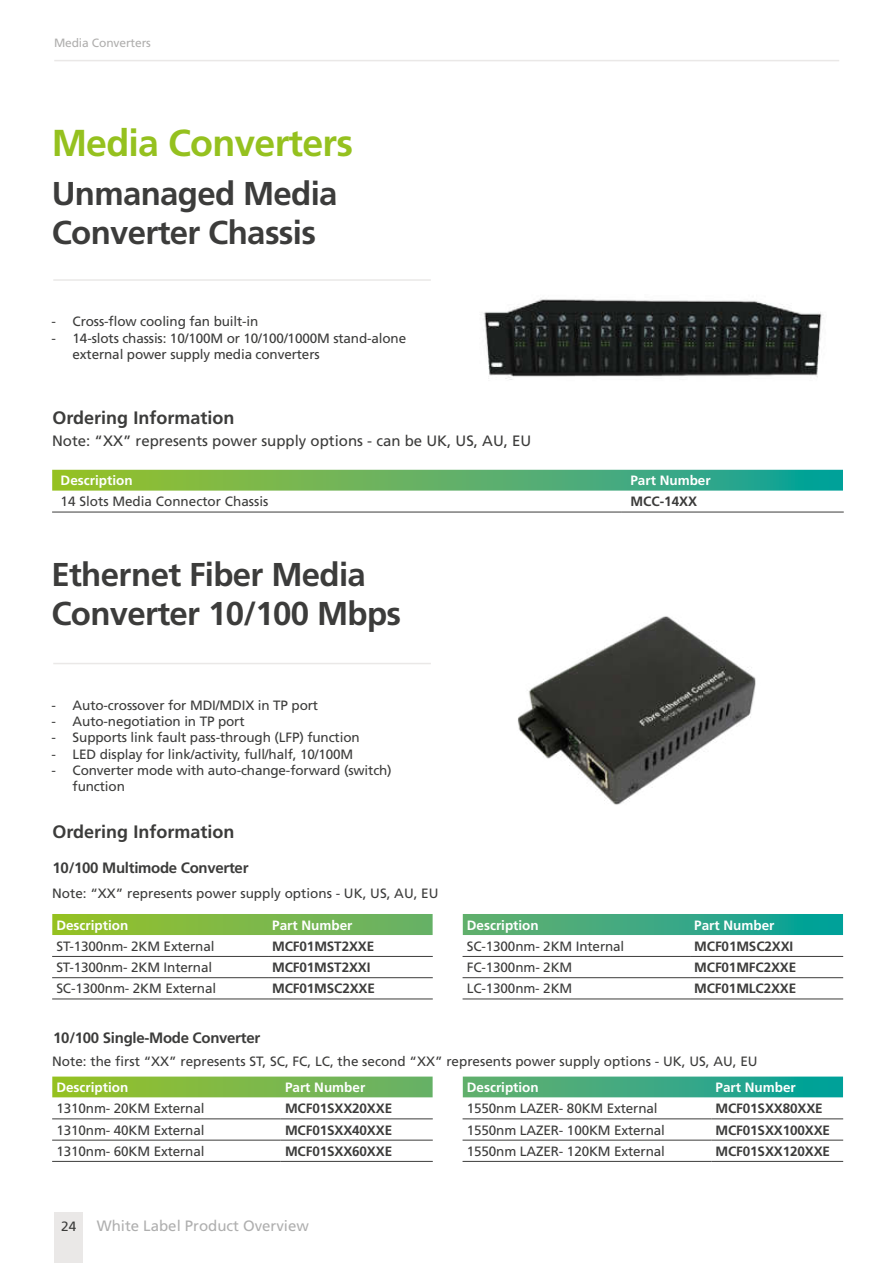
<style>
.page{position:relative;width:893px;height:1263px;background:#fff}
.page>*{position:absolute;margin:0;border:0;box-sizing:border-box;transform-origin:0 0}
.t1{font:700 37.5px "Frutiger LT Std";letter-spacing:-.02em;color:#95c11f}
.t2{font:700 33px/39px "Frutiger LT Std";letter-spacing:-.02em;color:#3c3c3b}
.t3{font:700 18px "Frutiger LT Std";color:#3c3c3b}
.t4{font:15px "Frutiger LT Std";color:#3c3c3b}
.t5{font:700 15px "Frutiger LT Std";letter-spacing:-.02em;color:#3c3c3b}
.t6{font:15px "Frutiger LT Std";color:#afafaf}
.t7{font:13.5px/16.2px "Frutiger LT Std";letter-spacing:-.01em;color:#3c3c3b}
.t8{font:700 13.5px "Frutiger LT Std";letter-spacing:-.01em;color:#3c3c3b}
.t9{font:700 13.5px "Frutiger LT Std";color:#fff}
.t10{font:12px "Frutiger LT Std";letter-spacing:-.01em;color:#b0afae}
</style>
<div class="page">
<hr style="left:54px;top:60px;width:785px;height:1px;background:#eae8e7">
<img style="left:483px;top:298px;width:339px;height:82px">
<img style="left:517px;top:616px;width:239px;height:189px">
<svg style="left:52px;top:469px;width:791px;height:22px;background:#63b46d"></svg>
<hr style="left:52px;top:512px;width:570px;height:1px;background:#3c3c3b">
<hr style="left:622px;top:512px;width:222px;height:1px;background:#3c3c3b">
<hr style="left:53px;top:279px;width:378px;height:2px;background:#eae8e7">
<hr style="left:53px;top:663px;width:378px;height:1px;background:#eae8e7">
<svg style="left:52px;top:914px;width:791px;height:21px;background:#61b36a"></svg>
<hr style="left:52px;top:956px;width:216px;height:1px;background:#3c3c3b">
<hr style="left:268px;top:956px;width:165px;height:1px;background:#3c3c3b">
<hr style="left:463px;top:956px;width:227px;height:1px;background:#3c3c3b">
<hr style="left:690px;top:956px;width:153px;height:1px;background:#3c3c3b">
<hr style="left:52px;top:977px;width:216px;height:1px;background:#3c3c3b">
<hr style="left:268px;top:977px;width:165px;height:1px;background:#3c3c3b">
<hr style="left:463px;top:977px;width:227px;height:1px;background:#3c3c3b">
<hr style="left:690px;top:977px;width:153px;height:1px;background:#3c3c3b">
<hr style="left:52px;top:999px;width:216px;height:1px;background:#3c3c3b">
<hr style="left:268px;top:999px;width:165px;height:1px;background:#3c3c3b">
<hr style="left:463px;top:999px;width:227px;height:1px;background:#3c3c3b">
<hr style="left:690px;top:999px;width:153px;height:1px;background:#3c3c3b">
<svg style="left:52px;top:1076px;width:791px;height:21px;background:#65b56f"></svg>
<hr style="left:52px;top:1118px;width:229px;height:1px;background:#3c3c3b">
<hr style="left:281px;top:1118px;width:152px;height:1px;background:#3c3c3b">
<hr style="left:463px;top:1118px;width:248px;height:1px;background:#3c3c3b">
<hr style="left:711px;top:1118px;width:132px;height:1px;background:#3c3c3b">
<hr style="left:52px;top:1140px;width:229px;height:1px;background:#3c3c3b">
<hr style="left:281px;top:1140px;width:152px;height:1px;background:#3c3c3b">
<hr style="left:463px;top:1140px;width:248px;height:1px;background:#3c3c3b">
<hr style="left:711px;top:1140px;width:132px;height:1px;background:#3c3c3b">
<hr style="left:52px;top:1161px;width:229px;height:1px;background:#3c3c3b">
<hr style="left:281px;top:1161px;width:152px;height:1px;background:#3c3c3b">
<hr style="left:463px;top:1161px;width:248px;height:1px;background:#3c3c3b">
<hr style="left:711px;top:1161px;width:132px;height:1px;background:#3c3c3b">
<div style="left:54px;top:1212px;width:29px;height:51px;background:#eae8e7"></div>
<p class="t10" style="left:54px;top:38px;width:98px">Media Converters</p>
<h1 class="t1" style="left:52px;top:127px;width:303px">Media Converters</h1>
<h2 class="t2" style="left:52px;top:176px;width:287px">Unmanaged Media<br>Converter Chassis</h2>
<p class="t7" style="left:51px;top:315px;width:209px">- Cross-flow cooling fan built-in</p>
<p class="t7" style="left:73px;top:331px;width:335px;text-indent:-21px">- 14-slots chassis: 10/100M or 10/100/1000M stand-alone external power supply media converters</p>
<h3 class="t3" style="left:53px;top:410px;width:183px">Ordering Information</h3>
<p class="t4" style="left:52px;top:434px;width:481px">Note: “XX” represents power supply options - can be UK, US, AU, EU</p>
<p class="t9" style="left:61px;top:475px;width:73px">Description</p>
<p class="t9" style="left:630px;top:475px;width:82px">Part Number</p>
<p class="t7" style="left:61px;top:495px;width:209px">14 Slots Media Connector Chassis</p>
<p class="t8" style="left:630px;top:496px;width:68px">MCC-14XX</p>
<h2 class="t2" style="left:51px;top:557px;width:351px">Ethernet Fiber Media<br>Converter 10/100 Mbps</h2>
<p class="t7" style="left:51px;top:698px;width:268px">- Auto-crossover for MDI/MDIX in TP port</p>
<p class="t7" style="left:51px;top:714px;width:195px">- Auto-negotiation in TP port</p>
<p class="t7" style="left:51px;top:731px;width:310px">- Supports link fault pass-through (LFP) function</p>
<p class="t7" style="left:51px;top:747px;width:303px">- LED display for link/activity, full/half, 10/100M</p>
<p class="t7" style="left:73px;top:763px;width:321px;text-indent:-21px">- Converter mode with auto-change-forward (switch) function</p>
<h3 class="t3" style="left:53px;top:824px;width:183px">Ordering Information</h3>
<p class="t5" style="left:53px;top:861px;width:197px">10/100 Multimode Converter</p>
<p class="t7" style="left:52px;top:887px;width:388px">Note: “XX” represents power supply options - UK, US, AU, EU</p>
<p class="t9" style="left:56px;top:919px;width:73px">Description</p>
<p class="t9" style="left:272px;top:919px;width:82px">Part Number</p>
<p class="t9" style="left:467px;top:919px;width:73px">Description</p>
<p class="t9" style="left:694px;top:919px;width:82px">Part Number</p>
<p class="t7" style="left:56px;top:939px;width:160px">ST-1300nm- 2KM External</p>
<p class="t8" style="left:272px;top:940px;width:104px">MCF01MST2XXE</p>
<p class="t7" style="left:467px;top:939px;width:159px">SC-1300nm- 2KM Internal</p>
<p class="t8" style="left:694px;top:940px;width:101px">MCF01MSC2XXI</p>
<p class="t7" style="left:56px;top:960px;width:157px">ST-1300nm- 2KM Internal</p>
<p class="t8" style="left:272px;top:962px;width:100px">MCF01MST2XXI</p>
<p class="t7" style="left:467px;top:960px;width:107px">FC-1300nm- 2KM</p>
<p class="t8" style="left:694px;top:962px;width:104px">MCF01MFC2XXE</p>
<p class="t7" style="left:56px;top:982px;width:161px">SC-1300nm- 2KM External</p>
<p class="t8" style="left:272px;top:983px;width:104px">MCF01MSC2XXE</p>
<p class="t7" style="left:467px;top:982px;width:107px">LC-1300nm- 2KM</p>
<p class="t8" style="left:694px;top:983px;width:104px">MCF01MLC2XXE</p>
<p class="t5" style="left:53px;top:1031px;width:208px">10/100 Single-Mode Converter</p>
<p class="t7" style="left:52px;top:1054px;width:707px">Note: the first “XX” represents ST, SC, FC, LC, the second “XX” represents power supply options - UK, US, AU, EU</p>
<p class="t9" style="left:56px;top:1082px;width:73px">Description</p>
<p class="t9" style="left:285px;top:1082px;width:82px">Part Number</p>
<p class="t9" style="left:467px;top:1082px;width:73px">Description</p>
<p class="t9" style="left:716px;top:1082px;width:82px">Part Number</p>
<p class="t7" style="left:56px;top:1101px;width:150px">1310nm- 20KM External</p>
<p class="t8" style="left:285px;top:1103px;width:109px">MCF01SXX20XXE</p>
<p class="t7" style="left:467px;top:1101px;width:192px">1550nm LAZER- 80KM External</p>
<p class="t8" style="left:716px;top:1103px;width:109px">MCF01SXX80XXE</p>
<p class="t7" style="left:56px;top:1123px;width:150px">1310nm- 40KM External</p>
<p class="t8" style="left:285px;top:1124px;width:109px">MCF01SXX40XXE</p>
<p class="t7" style="left:467px;top:1123px;width:200px">1550nm LAZER- 100KM External</p>
<p class="t8" style="left:716px;top:1124px;width:116px">MCF01SXX100XXE</p>
<p class="t7" style="left:56px;top:1144px;width:150px">1310nm- 60KM External</p>
<p class="t8" style="left:285px;top:1145px;width:109px">MCF01SXX60XXE</p>
<p class="t7" style="left:467px;top:1144px;width:200px">1550nm LAZER- 120KM External</p>
<p class="t8" style="left:716px;top:1145px;width:116px">MCF01SXX120XXE</p>
<p class="t7" style="left:61px;top:1219px;width:17px">24</p>
<p class="t6" style="left:97px;top:1220px;width:214px">White Label Product Overview</p>
</div>
